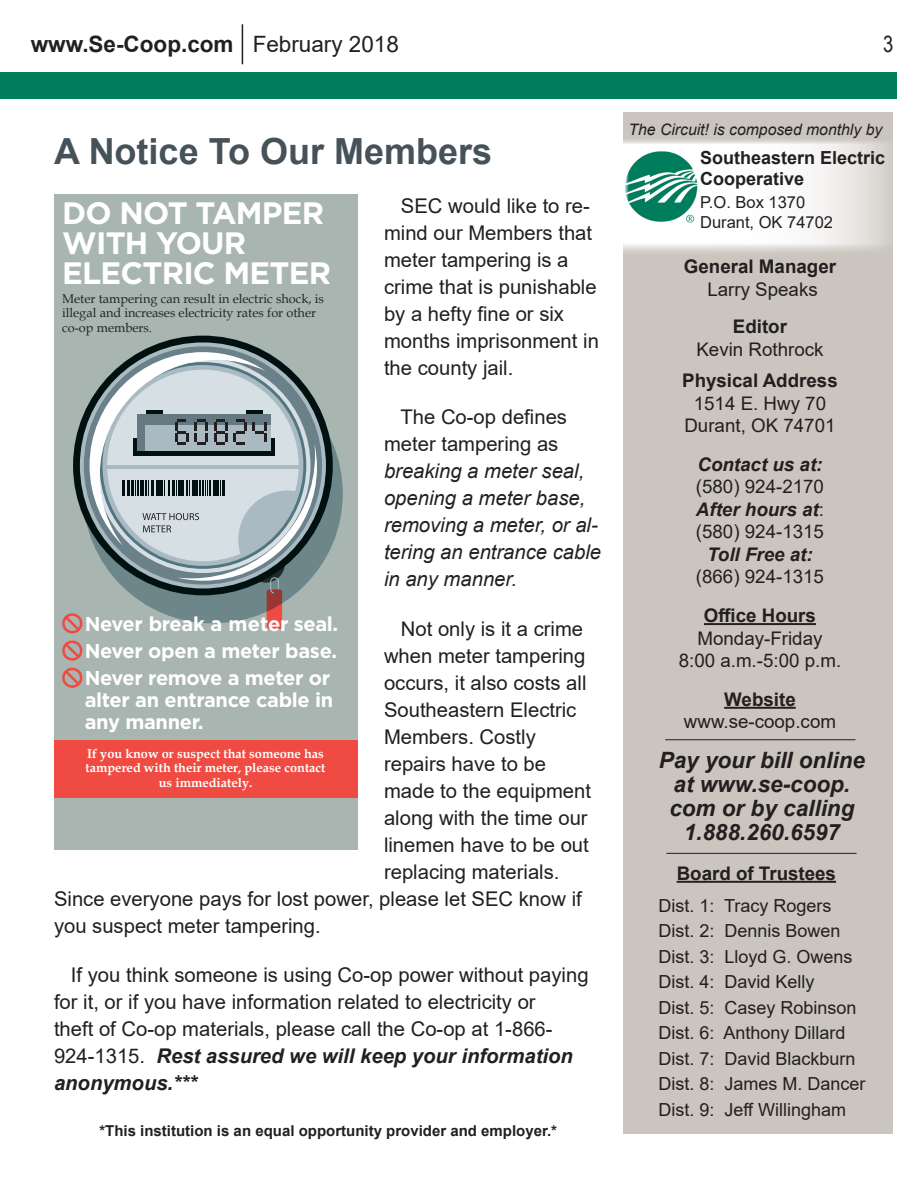
<style>
.page{position:relative;width:918px;height:1188px;background:#fff}
.page>*{position:absolute;margin:0;border:0;box-sizing:border-box;transform-origin:0 0}
.t1{font:700 36px "Arial";color:#455259}
.t2{font:700 30.9px/30px "Gotham";letter-spacing:-.025em;color:#fff}
.t3{font:italic 700 22.5px/24px "Arial";color:#231f20;text-align:center}
.t4{font:700 22.5px "Arial";color:#231f20}
.t5{font:22.5px "Arial";color:#231f20}
.t6{font:22.5px "Arial Narrow";color:#231f20}
.t7{font:20.25px/27px "Arial";color:#231f20}
.t8{font:italic 20.25px/27px "Arial";color:#231f20}
.t9{font:700 20.1px/27px "Gotham";letter-spacing:-.015em;color:#fff;text-align:justify}
.t10{font:18.75px "Arial";color:#231f20}
.t11{font:700 18.75px "Arial";color:#231f20}
.t12{font:italic 700 18.75px "Arial";color:#231f20}
.t13{font:18px "Arial";color:#231f20}
.t14{font:700 18px "Arial";color:#231f20}
.t15{font:16.5px "Arial";color:#231f20}
.t16{font:italic 15.75px "Arial";color:#231f20}
.t17{font:700 15px "Arial";color:#231f20}
.t18{font:12.75px/14.5px "Book Antiqua";color:#373837}
.t19{font:700 12.75px/14.5px "Book Antiqua";color:#fff;text-align:center}
.s1{font-style:normal}
.s2{font-weight:700;font-style:italic}
.s3{font-weight:400;font-style:normal}
</style>
<div class="page">
<div style="left:54px;top:194px;width:303px;height:656px;background:#a8b5b0"></div>
<div style="left:54px;top:740px;width:303px;height:58px;background:#ef4b42"></div>
<div style="left:267px;top:589px;width:15px;height:40px;background:#ef4b42;border-radius:3px"></div>
<svg style="left:83px;top:364px;width:260px;height:259px;fill:#6c868a"></svg>
<svg style="left:73px;top:336px;width:260px;height:259px"></svg>
<svg style="left:90px;top:352px;width:227px;height:242px"></svg>
<svg style="left:62px;top:613px;width:20px;height:48px"></svg>
<svg style="left:62px;top:667px;width:20px;height:21px"></svg>
<div style="left:623px;top:113px;width:270px;height:1021px;background:#cac5be"></div>
<hr style="left:704px;top:623px;width:112px;height:2px;background:#231f20">
<hr style="left:724px;top:707px;width:72px;height:2px;background:#231f20">
<hr style="left:677px;top:881px;width:159px;height:2px;background:#231f20">
<hr style="left:665px;top:739px;width:190px;height:1px;background:#231f20">
<hr style="left:666px;top:853px;width:191px;height:1px;background:#231f20">
<svg style="left:623px;top:140px;width:265px;height:112px;fill:#f9f8f8"></svg>
<img style="left:623px;top:147px;width:76px;height:79px">
<div style="left:0;top:73px;width:896px;height:26px;background:#007d5d"></div>
<hr style="left:242px;top:24px;width:1px;height:40px;background:#231f20">
<p class="t4" style="left:31px;top:28px;width:204px">www.Se-Coop.com</p>
<p class="t5" style="left:253px;top:29px;width:148px">February 2018</p>
<p class="t6" style="left:883px;top:28px;width:12px">3</p>
<p class="t1" style="left:54px;top:126px;width:440px">A Notice To Our Members</p>
<p class="t7" style="left:384px;top:192px;width:216px;text-indent:17px">SEC would like to re&shy;mind our Members that meter tampering is a crime that is punishable by a hefty fine or six months imprisonment in the county jail.</p>
<p class="t8" style="left:384px;top:404px;width:219px;text-indent:17px"><span class="s1">The Co-op defines meter tampering as </span>breaking a meter seal, opening a meter base, removing a meter, or al&shy;tering an entrance cable in any manner.</p>
<p class="t7" style="left:401px;top:615px;width:184px">Not only is it a crime</p>
<p class="t7" style="left:384px;top:642px;width:203px">when meter tampering</p>
<p class="t7" style="left:384px;top:669px;width:204px">occurs, it also costs all</p>
<p class="t7" style="left:384px;top:696px;width:194px">Southeastern Electric</p>
<p class="t7" style="left:384px;top:723px;width:153px">Members. Costly</p>
<p class="t7" style="left:384px;top:750px;width:164px">repairs have to be</p>
<p class="t7" style="left:384px;top:777px;width:209px">made to the equipment</p>
<p class="t7" style="left:384px;top:804px;width:205px">along with the time our</p>
<p class="t7" style="left:384px;top:831px;width:206px">linemen have to be out</p>
<p class="t7" style="left:384px;top:858px;width:177px">replacing materials.</p>
<p class="t7" style="left:54px;top:885px;width:529px">Since everyone pays for lost power, please let SEC know if</p>
<p class="t7" style="left:54px;top:912px;width:268px">you suspect meter tampering.</p>
<p class="t7" style="left:54px;top:962px;width:536px;text-indent:17px">If you think someone is using Co-op power without paying for it, or if you have information related to electricity or<br>theft of Co-op materials, please call the Co-op at 1-866- 924-1315. <span class="s2">Rest assured we will keep your information anonymous.***</span></p>
<p class="t2" style="left:62px;top:198px;width:271px">DO NOT TAMPER<br>WITH YOUR<br>ELECTRIC METER</p>
<p class="t18" style="left:62px;top:291px;width:263px">Meter tampering can result in electric shock, is illegal and increases electricity rates for other co-op members.</p>
<p class="t9" style="left:85px;top:611px;width:255px">Never break a meter seal.<br>Never open a meter base.<br>Never remove a meter or</p>
<p class="t9" style="left:85px;top:689px;width:250px;line-height:21.9px">alter an entrance cable in any manner.</p>
<p class="t19" style="left:86px;top:746px;width:241px">If you know or suspect that someone has tampered with their meter, please contact us immediately.</p>
<p class="t17" style="left:99px;top:1120px;width:459px">*This institution is an equal opportunity provider and employer.*</p>
<p class="t16" style="left:629px;top:119px;width:255px">The Circuit! is composed monthly by</p>
<p class="t14" style="left:700px;top:145px;width:187px">Southeastern Electric</p>
<p class="t14" style="left:700px;top:166px;width:106px">Cooperative</p>
<p class="t15" style="left:700px;top:191px;width:107px">P.O. Box 1370</p>
<p class="t15" style="left:700px;top:211px;width:134px">Durant, OK 74702</p>
<p class="t11" style="left:684px;top:253px;width:154px">General Manager</p>
<p class="t10" style="left:707px;top:276px;width:112px">Larry Speaks</p>
<p class="t11" style="left:733px;top:313px;width:56px">Editor</p>
<p class="t10" style="left:696px;top:336px;width:129px">Kevin Rothrock</p>
<p class="t11" style="left:682px;top:367px;width:157px">Physical Address</p>
<p class="t10" style="left:694px;top:390px;width:134px">1514 E. Hwy 70</p>
<p class="t10" style="left:684px;top:413px;width:153px">Durant, OK 74701</p>
<p class="t12" style="left:697px;top:452px;width:127px">Contact us at:</p>
<p class="t10" style="left:696px;top:474px;width:130px">(580) 924-2170</p>
<p class="t12" style="left:696px;top:497px;width:130px">After hours at<span class="s3">:</span></p>
<p class="t10" style="left:696px;top:519px;width:130px">(580) 924-1315</p>
<p class="t12" style="left:707px;top:542px;width:107px">Toll Free at:</p>
<p class="t10" style="left:696px;top:564px;width:130px">(866) 924-1315</p>
<p class="t11" style="left:704px;top:602px;width:114px">Office Hours</p>
<p class="t10" style="left:697px;top:625px;width:127px">Monday-Friday</p>
<p class="t10" style="left:679px;top:648px;width:164px">8:00 a.m.-5:00 p.m.</p>
<p class="t11" style="left:724px;top:686px;width:73px">Website</p>
<p class="t10" style="left:684px;top:709px;width:154px">www.se-coop.com</p>
<p class="t3" style="left:659px;top:748px;width:208px">Pay your bill online at www.se-coop. com or by calling<br>1.888.260.6597</p>
<p class="t11" style="left:677px;top:860px;width:161px">Board of Trustees</p>
<p class="t13" style="left:658px;top:893px;width:175px">Dist. 1: Tracy Rogers</p>
<p class="t13" style="left:658px;top:918px;width:184px">Dist. 2: Dennis Bowen</p>
<p class="t13" style="left:658px;top:944px;width:196px">Dist. 3: Lloyd G. Owens</p>
<p class="t13" style="left:658px;top:969px;width:158px">Dist. 4: David Kelly</p>
<p class="t13" style="left:658px;top:995px;width:200px">Dist. 5: Casey Robinson</p>
<p class="t13" style="left:658px;top:1020px;width:189px">Dist. 6: Anthony Dillard</p>
<p class="t13" style="left:658px;top:1046px;width:199px">Dist. 7: David Blackburn</p>
<p class="t13" style="left:658px;top:1071px;width:209px">Dist. 8: James M. Dancer</p>
<p class="t13" style="left:658px;top:1097px;width:189px">Dist. 9: Jeff Willingham</p>
</div>
